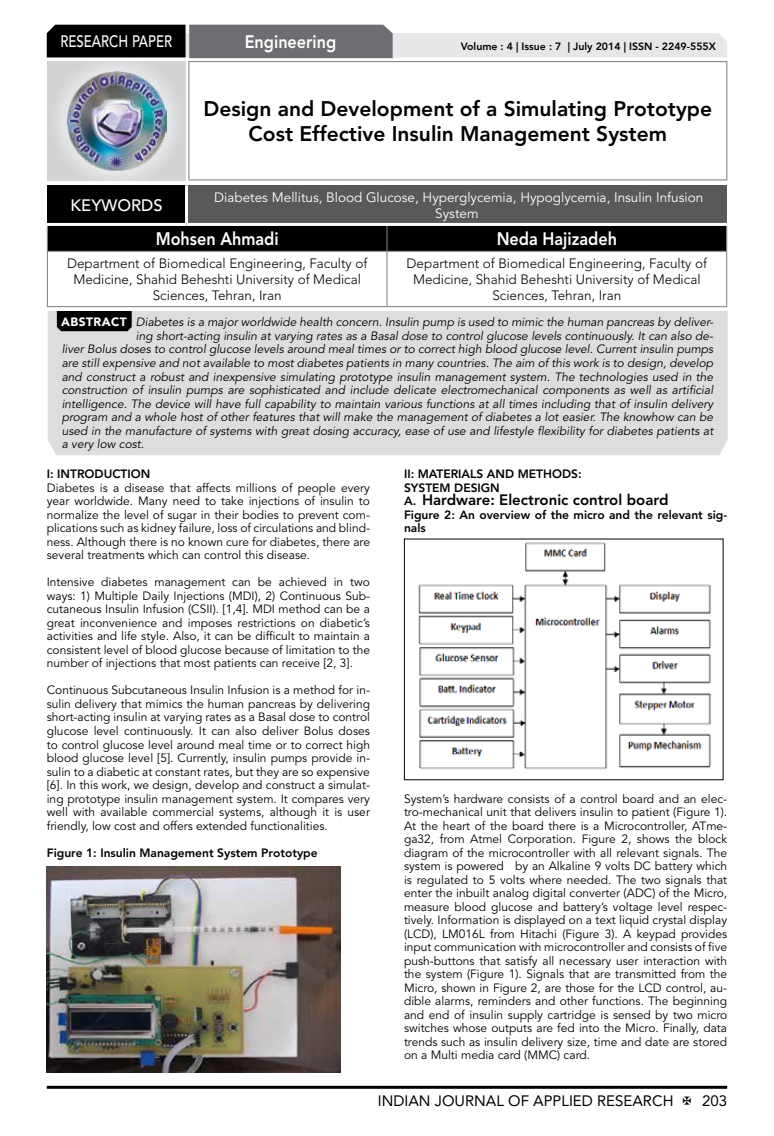
<style>
.page{position:relative;width:774px;height:1136px;background:#fff}
.page>*{position:absolute;margin:0;border:0;box-sizing:border-box;transform-origin:0 0}
.t1{font:800 21px/25.2px "Avenir LT Std";color:#000;text-align:center}
.t2{font:800 18px "Avenir LT Std";color:#fff;scale:.9 1}
.t3{font:500 16.5px "Avenir LT Std";color:#fff;scale:.8 1}
.t4{font:500 16.5px "Avenir LT Std";color:#fff}
.t5{font:15px "Avenir LT Std";color:#000}
.t6{font:800 15px "Avenir LT Std";color:#000}
.t7{font:300 13.5px/16.2px "Avenir LT Std";color:#000;text-align:center}
.t8{font:13.5px/16.2px "Avenir LT Std";color:#fff;text-align:center}
.t9{font:12px/13.5px "Avenir LT Std";color:#000;text-align:justify}
.t10{font:italic 12px "Avenir LT Std";color:#000}
.t11{font:800 12px/13.5px "Avenir LT Std";color:#000}
.t12{font:800 10.5px "Avenir LT Std";color:#000}
.s1{font-weight:900;font-style:normal;color:#fff}
.s2{font-size:12px}
</style>
<div class="page">
<hr style="left:47px;top:1085px;width:680px;height:3px;background:#000">
<div style="left:48px;top:62px;width:137px;height:118px;background:linear-gradient(to right,#d9dadb,#d9dadb)"></div>
<img style="left:68px;top:71px;width:99px;height:100px">
<svg style="left:47px;top:25px;width:680px;height:33px;background:#979899"></svg>
<hr style="left:188px;top:61px;width:539px;height:1px;background:#808285">
<hr style="left:188px;top:62px;width:1px;height:117px;background:#808285">
<hr style="left:726px;top:62px;width:1px;height:117px;background:#808285">
<hr style="left:188px;top:179px;width:539px;height:1px;background:#808285">
<div style="left:47px;top:226px;width:680px;height:25px;background:#000"></div>
<hr style="left:47px;top:251px;width:340px;height:1px;background:#808285">
<hr style="left:47px;top:252px;width:1px;height:54px;background:#808285">
<hr style="left:387px;top:251px;width:340px;height:1px;background:#808285">
<hr style="left:386px;top:252px;width:1px;height:54px;background:#808285">
<hr style="left:726px;top:252px;width:1px;height:54px;background:#808285">
<hr style="left:47px;top:306px;width:340px;height:1px;background:#808285">
<hr style="left:387px;top:306px;width:340px;height:1px;background:#808285">
<div style="left:47px;top:185px;width:139px;height:39px;background:#000"></div>
<div style="left:186px;top:185px;width:541px;height:39px;background:#58595b"></div>
<hr style="left:185px;top:185px;width:3px;height:38px;background:#fff">
<hr style="left:47px;top:223px;width:139px;height:3px;background:#fff">
<hr style="left:186px;top:223px;width:541px;height:3px;background:#fff">
<div style="left:48px;top:311px;width:680px;height:144px;background:#dcddde"></div>
<svg style="left:57px;top:311px;width:75px;height:20px"></svg>
<img style="left:47px;top:866px;width:293px;height:205px">
<img style="left:418px;top:542px;width:293px;height:228px">
<h3 class="t3" style="left:60px;top:32px;width:139px">RESEARCH PAPER</h3>
<h2 class="t2" style="left:245px;top:31px;width:103px">Engineering</h2>
<p class="t12" style="left:461px;top:41px;width:257px">Volume : 4 | Issue : 7 | July 2014 | ISSN - 2249-555X</p>
<h1 class="t1" style="left:203px;top:96px;width:510px">Design and Development of a Simulating Prototype<br>Cost Effective Insulin Management System</h1>
<h3 class="t4" style="left:71px;top:196px;width:94px">KEYWORDS</h3>
<p class="t8" style="left:214px;top:189px;width:490px">Diabetes Mellitus, Blood Glucose, Hyperglycemia, Hypoglycemia, Insulin Infusion<br>System</p>
<h2 class="t2" style="left:156px;top:228px;width:138px">Mohsen Ahmadi</h2>
<h2 class="t2" style="left:497px;top:228px;width:135px">Neda Hajizadeh</h2>
<p class="t7" style="left:67px;top:255px;width:302px">Department of Biomedical Engineering, Faculty of<br>Medicine, Shahid Beheshti University of Medical<br>Sciences, Tehran, Iran</p>
<p class="t7" style="left:407px;top:255px;width:302px">Department of Biomedical Engineering, Faculty of<br>Medicine, Shahid Beheshti University of Medical<br>Sciences, Tehran, Iran</p>
<p class="t10" style="left:61px;top:315px;width:654px"><span class="s1">ABSTRACT</span> Diabetes is a major worldwide health concern. Insulin pump is used to mimic the human pancreas by deliver-</p>
<p class="t10" style="left:136px;top:329px;width:579px">ing short-acting insulin at varying rates as a Basal dose to control glucose levels continuously. It can also de-</p>
<p class="t10" style="left:62px;top:342px;width:653px">liver Bolus doses to control glucose levels around meal times or to correct high blood glucose level. Current insulin pumps</p>
<p class="t10" style="left:62px;top:356px;width:653px">are still expensive and not available to most diabetes patients in many countries. The aim of this work is to design, develop</p>
<p class="t10" style="left:62px;top:369px;width:653px">and construct a robust and inexpensive simulating prototype insulin management system. The technologies used in the</p>
<p class="t10" style="left:62px;top:383px;width:653px">construction of insulin pumps are sophisticated and include delicate electromechanical components as well as artificial</p>
<p class="t10" style="left:62px;top:396px;width:653px">intelligence. The device will have full capability to maintain various functions at all times including that of insulin delivery</p>
<p class="t10" style="left:62px;top:410px;width:653px">program and a whole host of other features that will make the management of diabetes a lot easier. The knowhow can be</p>
<p class="t10" style="left:62px;top:423px;width:653px">used in the manufacture of systems with great dosing accuracy, ease of use and lifestyle flexibility for diabetes patients at</p>
<p class="t10" style="left:62px;top:437px;width:84px">a very low cost.</p>
<p class="t11" style="left:47px;top:467px;width:105px">I: INTRODUCTION</p>
<p class="t9" style="left:47px;top:481px;width:325px">Diabetes is a disease that affects millions of people every year worldwide. Many need to take injections of insulin to normalize the level of sugar in their bodies to prevent com&shy;plications such as kidney failure, loss of circulations and blind&shy;ness. Although there is no known cure for diabetes, there are several treatments which can control this disease.</p>
<p class="t9" style="left:47px;top:575px;width:325px">Intensive diabetes management can be achieved in two ways: 1) Multiple Daily Injections (MDI), 2) Continuous Sub&shy;cutaneous Insulin Infusion (CSII). [1,4]. MDI method can be a great inconvenience and imposes restrictions on diabetic’s activities and life style. Also, it can be difficult to maintain a consistent level of blood glucose because of limitation to the number of injections that most patients can receive [2, 3].</p>
<p class="t9" style="left:47px;top:683px;width:325px">Continuous Subcutaneous Insulin Infusion is a method for in&shy;sulin delivery that mimics the human pancreas by delivering short-acting insulin at varying rates as a Basal dose to control glucose level continuously. It can also deliver Bolus doses to control glucose level around meal time or to correct high blood glucose level [5]. Currently, insulin pumps provide in&shy;sulin to a diabetic at constant rates, but they are so expensive [6]. In this work, we design, develop and construct a simulat&shy;ing prototype insulin management system. It compares very well with available commercial systems, although it is user friendly, low cost and offers extended functionalities.</p>
<p class="t11" style="left:47px;top:845px;width:272px">Figure 1: Insulin Management System Prototype</p>
<p class="t11" style="left:404px;top:467px;width:179px">II: MATERIALS AND METHODS:<br>SYSTEM DESIGN</p>
<p class="t6" style="left:404px;top:491px;width:266px"><span class="s2">A.</span> Hardware: Electronic control board</p>
<p class="t11" style="left:404px;top:508px;width:325px">Figure 2: An overview of the micro and the relevant sig&shy;nals</p>
<p class="t9" style="left:404px;top:791px;width:325px">System’s hardware consists of a control board and an elec&shy;tro-mechanical unit that delivers insulin to patient (Figure 1).<br>At the heart of the board there is a Microcontroller, ATme&shy;ga32, from Atmel Corporation. Figure 2, shows the block diagram of the microcontroller with all relevant signals. The system is powered by an Alkaline 9 volts DC battery which is regulated to 5 volts where needed. The two signals that enter the inbuilt analog digital converter (ADC) of the Micro, measure blood glucose and battery’s voltage level respec&shy;tively. Information is displayed on a text liquid crystal display (LCD), LM016L from Hitachi (Figure 3). A keypad provides input communication with microcontroller and consists of five push-buttons that satisfy all necessary user interaction with the system (Figure 1). Signals that are transmitted from the Micro, shown in Figure 2, are those for the LCD control, au&shy;dible alarms, reminders and other functions. The beginning and end of insulin supply cartridge is sensed by two micro switches whose outputs are fed into the Micro. Finally, data trends such as insulin delivery size, time and date are stored on a Multi media card (MMC) card.</p>
<p class="t5" style="left:378px;top:1091px;width:297px">INDIAN JOURNAL OF APPLIED RESEARCH</p>
<p class="t5" style="left:702px;top:1091px;width:27px">203</p>
</div>
